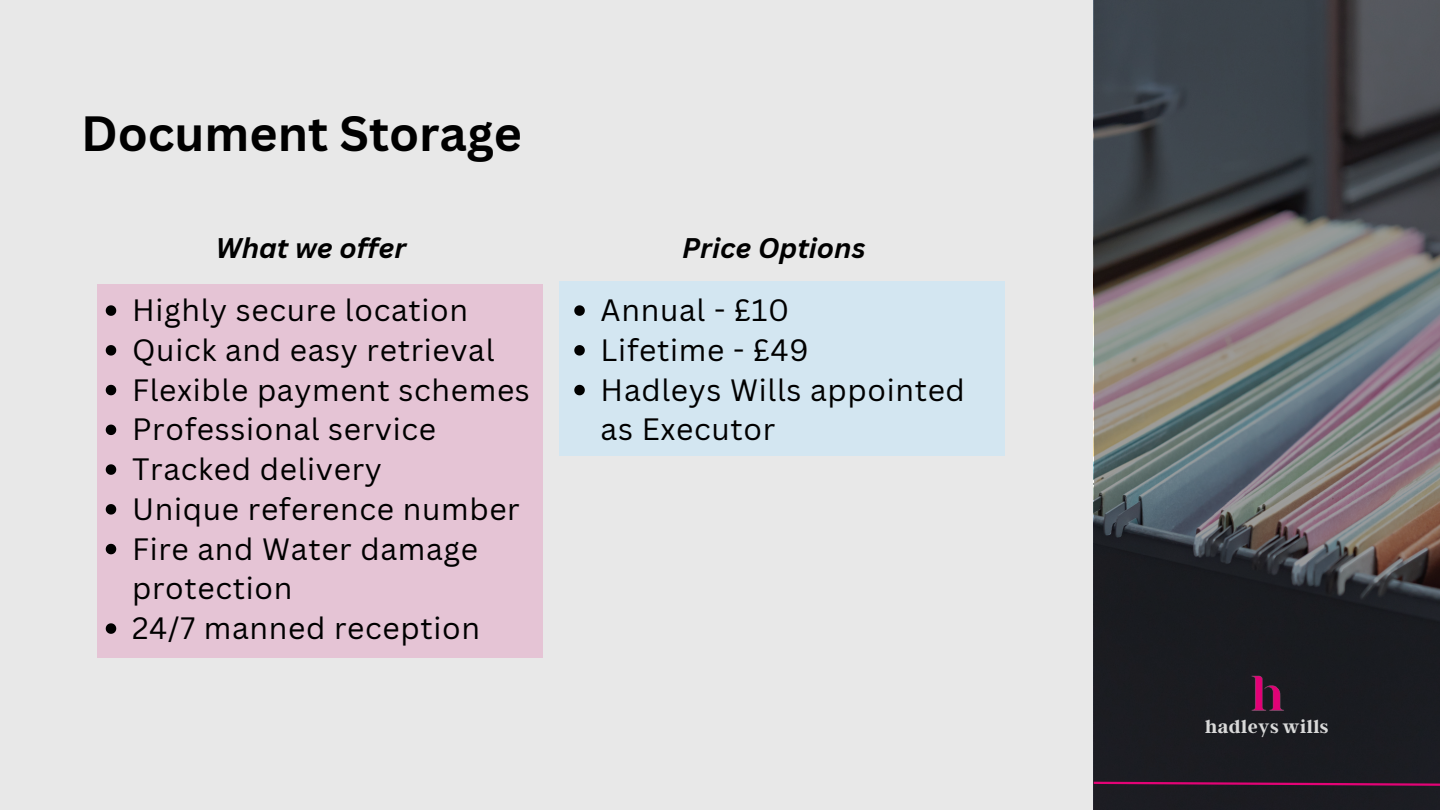
<style>
.page{position:relative;width:1440px;height:810px;background:#e8e8e8}
.page>*{position:absolute;margin:0;border:0;box-sizing:border-box;transform-origin:0 0}
.t1{font:700 48.2px "Canva Sans";color:#000}
.t2{font:30.1px/39.8px "Canva Sans";letter-spacing:.02em;color:#000}
.t3{font:italic 700 27.6px "Canva Sans";color:#000}
.t4{font:700 19.1px "Argent CF";letter-spacing:.02em;color:#d9d9d9}
</style>
<div class="page">
<svg style="left:1094px;top:0;width:346px;height:810px;background:#4b4d50"></svg>
<img style="left:1248px;top:676px;width:38px;height:39px">
<svg style="left:1093px;top:781px;width:347px;height:6px;background:#661240"></svg>
<div style="left:97px;top:284px;width:446px;height:374px;background:#e5c4d5"></div>
<svg style="left:106px;top:305px;width:10px;height:11px"></svg>
<svg style="left:106px;top:345px;width:10px;height:11px"></svg>
<svg style="left:106px;top:385px;width:10px;height:10px"></svg>
<svg style="left:106px;top:425px;width:10px;height:10px"></svg>
<svg style="left:106px;top:464px;width:10px;height:11px"></svg>
<svg style="left:106px;top:504px;width:10px;height:11px"></svg>
<svg style="left:106px;top:544px;width:10px;height:10px"></svg>
<svg style="left:106px;top:623px;width:10px;height:11px"></svg>
<div style="left:559px;top:282px;width:446px;height:174px;background:#d3e6f1"></div>
<svg style="left:574px;top:305px;width:11px;height:11px"></svg>
<svg style="left:574px;top:345px;width:11px;height:11px"></svg>
<svg style="left:574px;top:385px;width:11px;height:10px"></svg>
<h1 class="t1" style="left:81px;top:99px;width:443px">Document Storage</h1>
<p class="t3" style="left:216px;top:229px;width:192px">What we offer</p>
<p class="t3" style="left:682px;top:229px;width:185px">Price Options</p>
<p class="t2" style="left:132px;top:289px;width:399px">Highly secure location<br>Quick and easy retrieval<br>Flexible payment schemes<br>Professional service<br>Tracked delivery<br>Unique reference number<br>Fire and Water damage protection<br>24/7 manned reception</p>
<p class="t2" style="left:601px;top:289px;width:366px">Annual - £10<br>Lifetime - £49<br>Hadleys Wills appointed as Executor</p>
<p class="t4" style="left:1205px;top:715px;width:125px">hadleys wills</p>
</div>
